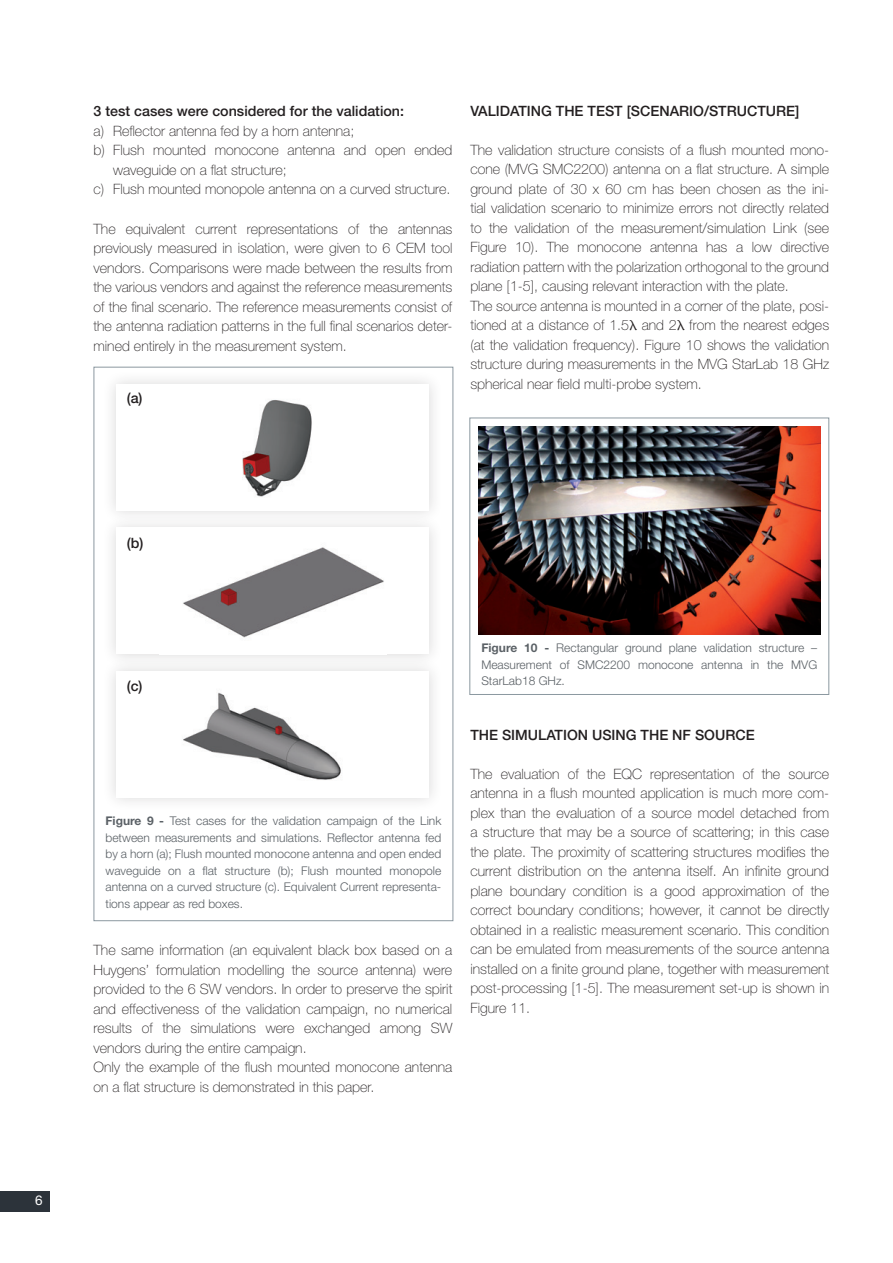
<style>
.page{position:relative;width:893px;height:1263px;background:#fff}
.page>*{position:absolute;margin:0;border:0;box-sizing:border-box;transform-origin:0 0}
.texte{font:100 14.25px/19.5px "Helvetica Neue LT Std";color:#231f20;text-align:justify}
.texte-2{font:500 14.25px "Helvetica Neue LT Std";color:#231f20}
.t1{font:13.5px "Helvetica Neue LT Std";color:#fff}
.Legende_photo{font:300 12px/16.5px "Helvetica Neue LT Std";color:#5b6166;text-align:justify}
.s1{font-family:"Math Technical P12";font-weight:400}
.s2{font-weight:700}
</style>
<div class="page">
<div style="left:0;top:1191px;width:49px;height:20px;background:#2c333a"></div>
<div style="left:102px;top:370px;width:341px;height:155px;background:#f8f8f8"></div>
<div style="left:116px;top:384px;width:313px;height:126px;background:#fff"></div>
<img style="left:242px;top:400px;width:70px;height:97px">
<div style="left:102px;top:513px;width:341px;height:155px;background:#f6f6f6"></div>
<div style="left:116px;top:528px;width:313px;height:126px;background:#fff"></div>
<img style="left:183px;top:547px;width:201px;height:91px">
<div style="left:102px;top:657px;width:341px;height:155px;background:#f6f6f6"></div>
<div style="left:116px;top:671px;width:313px;height:127px;background:#fff"></div>
<img style="left:183px;top:692px;width:158px;height:88px">
<div style="left:469px;top:418px;width:360px;height:277px;border:1px solid #8b98a0"></div>
<img style="left:478px;top:426px;width:342px;height:208px">
<p class="texte-2" style="left:94px;top:103px;width:312px">3 test cases were considered for the validation:</p>
<p class="texte" style="left:94px;top:121px;width:262px">a) Reflector antenna fed by a horn antenna;</p>
<p class="texte" style="left:113px;top:141px;width:341px;text-indent:-19px">b) Flush mounted monocone antenna and open ended waveguide on a flat structure;</p>
<p class="texte" style="left:94px;top:180px;width:358px">c) Flush mounted monopole antenna on a curved structure.</p>
<p class="texte" style="left:94px;top:219px;width:360px">The equivalent current representations of the antennas previously measured in isolation, were given to 6 CEM tool vendors. Comparisons were made between the results from the various vendors and against the reference measurements of the final scenario. The reference measurements consist of the antenna radiation patterns in the full final scenarios deter&shy;mined entirely in the measurement system.</p>
<p class="texte-2" style="left:127px;top:389px;width:17px">(a)</p>
<p class="texte-2" style="left:470px;top:103px;width:330px">VALIDATING THE TEST [SCENARIO/STRUCTURE]</p>
<p class="texte" style="left:470px;top:140px;width:360px">The validation structure consists of a flush mounted mono&shy;cone (MVG SMC2200) antenna on a flat structure. A simple ground plate of 30 x 60 cm has been chosen as the ini&shy;tial validation scenario to minimize errors not directly related to the validation of the measurement/simulation Link (see Figure 10). The monocone antenna has a low directive radiation pattern with the polarization orthogonal to the ground plane [1-5], causing relevant interaction with the plate.</p>
<p class="texte" style="left:470px;top:296px;width:360px">The source antenna is mounted in a corner of the plate, posi&shy;tioned at a distance of 1.5<span class="s1">l</span> and 2<span class="s1">l</span> from the nearest edges (at the validation frequency). Figure 10 shows the validation structure during measurements in the MVG StarLab 18 GHz spherical near field multi-probe system.</p>
<p class="t1" style="left:35px;top:1192px;width:9px">6</p>
<p class="texte-2" style="left:127px;top:534px;width:18px">(b)</p>
<p class="texte-2" style="left:127px;top:677px;width:17px">(c)</p>
<p class="Legende_photo" style="left:105px;top:812px;width:337px"><span class="s2">Figure 9 -</span> Test cases for the validation campaign of the Link between measurements and simulations. Reflector antenna fed by a horn (a); Flush mounted monocone antenna and open ended waveguide on a flat structure (b); Flush mounted monopole antenna on a curved structure (c). Equivalent Current representa&shy;tions appear as red boxes.</p>
<p class="texte" style="left:94px;top:940px;width:360px">The same information (an equivalent black box based on a Huygens’ formulation modelling the source antenna) were provided to the 6 SW vendors. In order to preserve the spirit and effectiveness of the validation campaign, no numerical results of the simulations were exchanged among SW vendors during the entire campaign.</p>
<p class="texte" style="left:94px;top:1057px;width:360px">Only the example of the flush mounted monocone antenna on a flat structure is demonstrated in this paper.</p>
<p class="Legende_photo" style="left:481px;top:640px;width:337px"><span class="s2">Figure 10 -</span> Rectangular ground plane validation structure – Measurement of SMC2200 monocone antenna in the MVG StarLab18 GHz.</p>
<p class="texte-2" style="left:470px;top:726px;width:286px">THE SIMULATION USING THE NF SOURCE</p>
<p class="texte" style="left:470px;top:764px;width:360px">The evaluation of the EQC representation of the source antenna in a flush mounted application is much more com&shy;plex than the evaluation of a source model detached from a structure that may be a source of scattering; in this case the plate. The proximity of scattering structures modifies the current distribution on the antenna itself. An infinite ground plane boundary condition is a good approximation of the correct boundary conditions; however, it cannot be directly obtained in a realistic measurement scenario. This condition can be emulated from measurements of the source antenna installed on a finite ground plane, together with measurement post-processing [1-5]. The measurement set-up is shown in Figure 11.</p>
</div>
